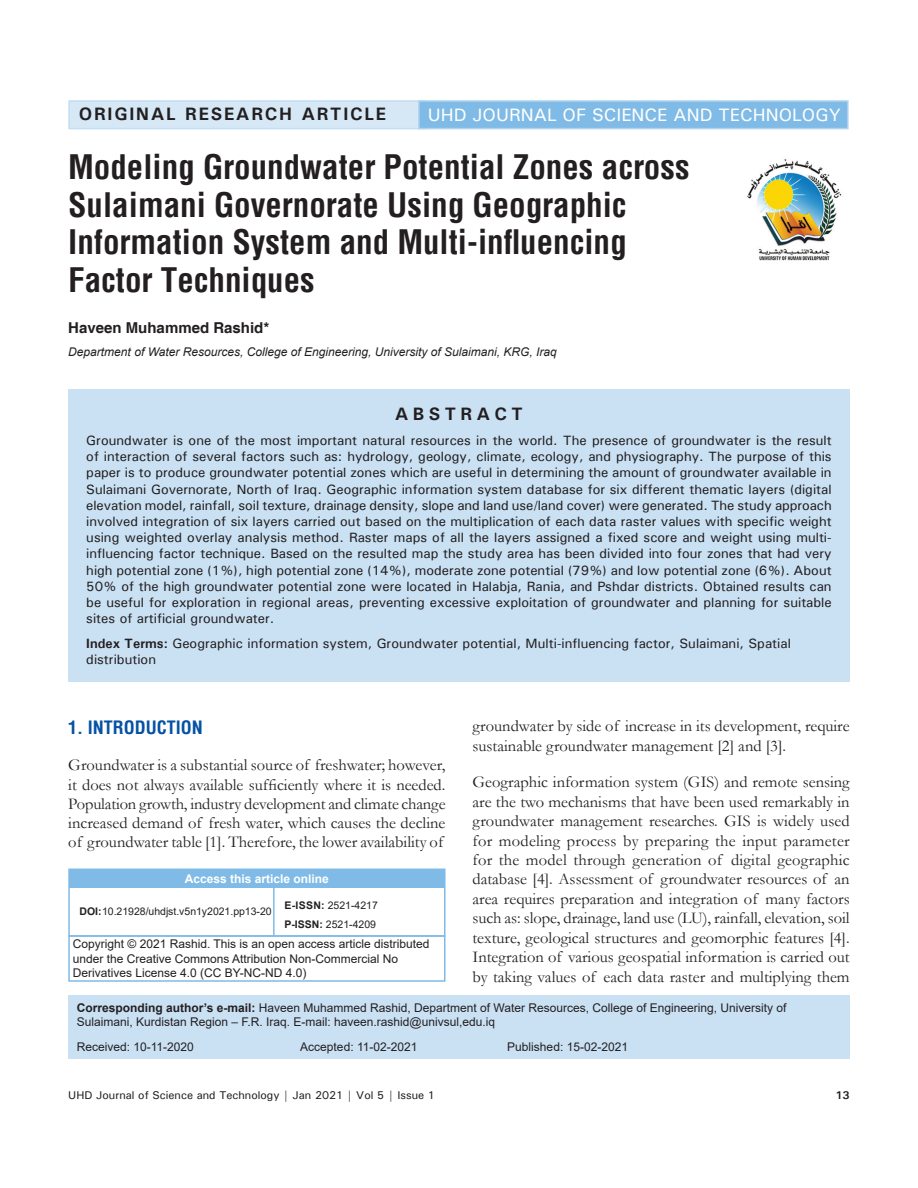
<style>
.page{position:relative;width:918px;height:1188px;background:#fff}
.page>*{position:absolute;margin:0;border:0;box-sizing:border-box;transform-origin:0 0}
.AT{font:700 condensed 33px/37.5px "Helvetica";color:#231f20}
.AH{font:500 18px "Univers";color:#fff}
.AH-2{font:700 18px "Univers";letter-spacing:.1em;color:#231f20}
.t1{font:700 condensed 18px "Helvetica";color:#0551a4}
.ABSH{font:700 18px "Univers";letter-spacing:.25em;color:#231f20}
.TX{font:16.5px/19.5px "Garamond";color:#231f20;text-align:justify}
.AU{font:700 15px "Helvetica";color:#231f20}
.ABS{font:500 13.5px/16.2px "Univers";color:#231f20;text-align:justify}
.KWD{font:500 13.5px/16.2px "Univers";color:#231f20}
.ADD{font:12px/14.4px "Arial";color:#231f20}
.COPYRT{font:12px/14.4px "Arial";color:#231f20}
.AFF{font:italic 12px "Arial";color:#231f20}
.HIS{font:12px "Arial";color:#231f20}
.ATAO{font:700 12px "Arial";color:#fff}
.t2{font:500 11.25px "Univers";color:#231f20}
.t3{font:700 11.25px "Univers";color:#231f20}
.WEB{font:10.5px "Arial";letter-spacing:-.005em;color:#231f20}
.s1{font-weight:700}
</style>
<div class="page">
<div style="left:68px;top:390px;width:782px;height:292px;background:#cae1f4"></div>
<img style="left:747px;top:159px;width:95px;height:102px">
<div style="left:68px;top:995px;width:782px;height:64px;background:#cae1f4"></div>
<div style="left:69px;top:869px;width:376px;height:19px;background:#7fbbe6"></div>
<hr style="left:68px;top:869px;width:206px;height:1px;background:#7fbbe6">
<svg style="left:68px;top:870px;width:1px;height:18px"></svg>
<hr style="left:274px;top:869px;width:172px;height:1px;background:#7fbbe6">
<svg style="left:445px;top:870px;width:1px;height:18px"></svg>
<hr style="left:68px;top:888px;width:2px;height:47px;background:#7fbbe6">
<hr style="left:273px;top:888px;width:2px;height:47px;background:#7fbbe6">
<hr style="left:444px;top:888px;width:2px;height:47px;background:#7fbbe6">
<div style="left:68px;top:935px;width:378px;height:47px;border:2px solid #7fbbe6"></div>
<div style="left:69px;top:101px;width:356px;height:28px;background:#d6e8f6"></div>
<div style="left:68px;top:100px;width:358px;height:29px;border:2px solid #c4ddf2"></div>
<div style="left:419px;top:101px;width:429px;height:28px;background:#7fbbe6"></div>
<div style="left:418px;top:100px;width:431px;height:29px;border:2px solid #b1d3ef"></div>
<p class="AH-2" style="left:79px;top:103px;width:309px">ORIGINAL RESEARCH ARTICLE</p>
<p class="AH" style="left:428px;top:103px;width:415px">UHD JOURNAL OF SCIENCE AND TECHNOLOGY</p>
<p class="AT" style="left:68px;top:148px;width:623px">Modeling Groundwater Potential Zones across Sulaimani Governorate Using Geographic Information System and Multi-influencing Factor Techniques</p>
<p class="AU" style="left:68px;top:318px;width:202px">Haveen Muhammed Rashid*</p>
<p class="AFF" style="left:68px;top:344px;width:490px">Department of Water Resources, College of Engineering, University of Sulaimani, KRG, Iraq</p>
<p class="ABSH" style="left:395px;top:403px;width:129px">ABSTRACT</p>
<p class="ABS" style="left:86px;top:432px;width:747px">Groundwater is one of the most important natural resources in the world. The presence of groundwater is the result of interaction of several factors such as: hydrology, geology, climate, ecology, and physiography. The purpose of this paper is to produce groundwater potential zones which are useful in determining the amount of groundwater available in Sulaimani Governorate, North of Iraq. Geographic information system database for six different thematic layers (digital elevation model, rainfall, soil texture, drainage density, slope and land use/land cover) were generated. The study approach involved integration of six layers carried out based on the multiplication of each data raster values with specific weight using weighted overlay analysis method. Raster maps of all the layers assigned a fixed score and weight using multi&shy;influencing factor technique. Based on the resulted map the study area has been divided into four zones that had very high potential zone (1%), high potential zone (14%), moderate zone potential (79%) and low potential zone (6%). About 50% of the high groundwater potential zone were located in Halabja, Rania, and Pshdar districts. Obtained results can be useful for exploration in regional areas, preventing excessive exploitation of groundwater and planning for suitable sites of artificial groundwater.</p>
<p class="KWD" style="left:86px;top:635px;width:706px"><span class="s1">Index Terms:</span> Geographic information system, Groundwater potential, Multi-influencing factor, Sulaimani, Spatial distribution</p>
<h1 class="t1" style="left:68px;top:715px;width:136px">1. INTRODUCTION</h1>
<p class="TX" style="left:68px;top:755px;width:379px">Groundwater is a substantial source of freshwater; however, it does not always available sufficiently where it is needed.<br>Population growth, industry development and climate change increased demand of fresh water, which causes the decline of groundwater table [1]. Therefore, the lower availability of</p>
<p class="ATAO" style="left:185px;top:871px;width:146px">Access this article online</p>
<p class="WEB" style="left:80px;top:904px;width:194px"><span class="s1">DOI:</span> 10.21928/uhdjst.v5n1y2021.pp13-20</p>
<p class="WEB" style="left:285px;top:898px;width:95px"><span class="s1">E-ISSN:</span> 2521-4217</p>
<p class="WEB" style="left:284px;top:917px;width:93px"><span class="s1">P-ISSN:</span> 2521-4209</p>
<p class="COPYRT" style="left:73px;top:937px;width:358px">Copyright © 2021 Rashid. This is an open access article distributed under the Creative Commons Attribution Non-Commercial No<br>Derivatives License 4.0 (CC BY-NC-ND 4.0)</p>
<p class="TX" style="left:472px;top:716px;width:379px">groundwater by side of increase in its development, require sustainable groundwater management [2] and [3].</p>
<p class="TX" style="left:472px;top:772px;width:379px">Geographic information system (GIS) and remote sensing are the two mechanisms that have been used remarkably in groundwater management researches. GIS is widely used for modeling process by preparing the input parameter for the model through generation of digital geographic database [4]. Assessment of groundwater resources of an area requires preparation and integration of many factors such as: slope, drainage, land use (LU), rainfall, elevation, soil texture, geological structures and geomorphic features [4].<br>Integration of various geospatial information is carried out by taking values of each data raster and multiplying them</p>
<p class="ADD" style="left:77px;top:1000px;width:711px"><span class="s1">Corresponding author’s e-mail:</span> Haveen Muhammed Rashid, Department of Water Resources, College of Engineering, University of<br>Sulaimani, Kurdistan Region – F.R. Iraq. E-mail: haveen.rashid@univsul,edu.iq</p>
<p class="HIS" style="left:77px;top:1039px;width:119px">Received: 10-11-2020</p>
<p class="HIS" style="left:300px;top:1039px;width:119px">Accepted: 11-02-2021</p>
<p class="HIS" style="left:507px;top:1039px;width:122px">Published: 15-02-2021</p>
<p class="t2" style="left:68px;top:1088px;width:368px">UHD Journal of Science and Technology | Jan 2021 | Vol 5 | Issue 1</p>
<p class="t3" style="left:836px;top:1088px;width:16px">13</p>
</div>
